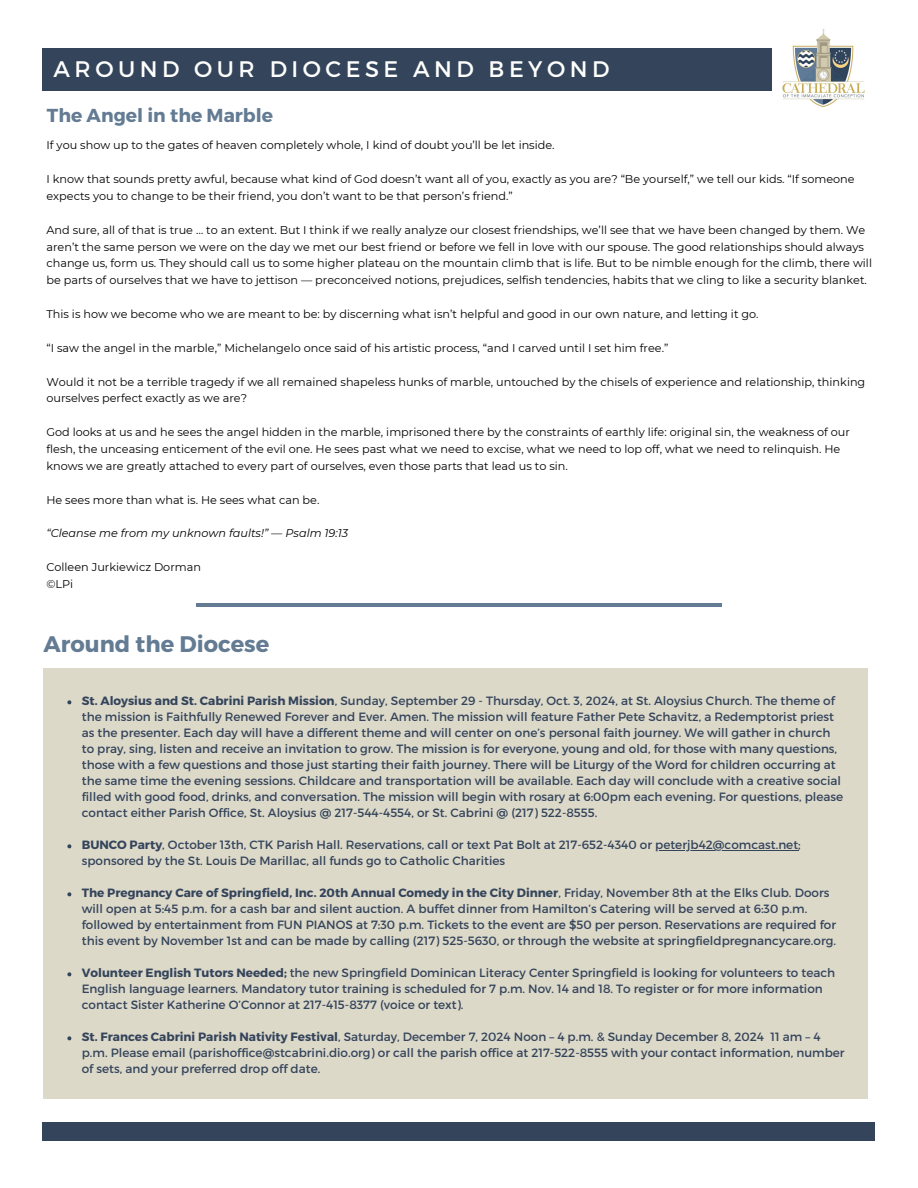
<style>
.page{position:relative;width:918px;height:1188px;background:#fff}
.page>*{position:absolute;margin:0;border:0;box-sizing:border-box;transform-origin:0 0}
.t1{font:22.5px "Montserrat";letter-spacing:.2em;color:#fefefd}
.t2{font:700 22.5px "Montserrat";color:#637b93}
.t3{font:700 18.75px "Montserrat";color:#637b93}
.t4{font:12px/16px "Montserrat";color:#33445b}
.t5{font:700 12px "Montserrat";color:#33445b}
.t6{font:11.25px/16.8px "Montserrat";color:#000}
.t7{font:italic 11.25px "Montserrat";color:#000}
.s1{font-weight:700}
.s2{font-weight:400}
</style>
<div class="page">
<img style="left:782px;top:28px;width:83px;height:79px">
<div style="left:43px;top:49px;width:729px;height:42px;background:#33445b"></div>
<div style="left:43px;top:1123px;width:832px;height:18px;background:#33445b"></div>
<div style="left:44px;top:668px;width:824px;height:431px;background:#ddd9c9"></div>
<svg style="left:67px;top:700px;width:4px;height:4px"></svg>
<svg style="left:67px;top:844px;width:4px;height:4px"></svg>
<hr style="left:655px;top:850px;width:143px;height:1px;background:#33445b">
<svg style="left:67px;top:892px;width:4px;height:4px"></svg>
<svg style="left:67px;top:972px;width:4px;height:4px"></svg>
<svg style="left:67px;top:1036px;width:4px;height:4px"></svg>
<hr style="left:196px;top:603px;width:526px;height:4px;background:#637b93">
<p class="t1" style="left:54px;top:54px;width:557px">AROUND OUR DIOCESE AND BEYOND</p>
<p class="t3" style="left:47px;top:103px;width:228px">The Angel in the Marble</p>
<p class="t6" style="left:46px;top:137px;width:510px">If you show up to the gates of heaven completely whole, I kind of doubt you’ll be let inside.</p>
<p class="t6" style="left:46px;top:171px;width:810px">I know that sounds pretty awful, because what kind of God doesn’t want all of you, exactly as you are? “Be yourself,” we tell our kids. “If someone expects you to change to be their friend, you don’t want to be that person’s friend.”</p>
<p class="t6" style="left:46px;top:221px;width:827px">And sure, all of that is true … to an extent. But I think if we really analyze our closest friendships, we’ll see that we have been changed by them. We aren’t the same person we were on the day we met our best friend or before we fell in love with our spouse. The good relationships should always change us, form us. They should call us to some higher plateau on the mountain climb that is life. But to be nimble enough for the climb, there will be parts of ourselves that we have to jettison — preconceived notions, prejudices, selfish tendencies, habits that we cling to like a security blanket.</p>
<p class="t6" style="left:46px;top:306px;width:714px">This is how we become who we are meant to be: by discerning what isn’t helpful and good in our own nature, and letting it go.</p>
<h2 class="t6" style="left:46px;top:339px;width:623px">“I saw the angel in the marble,” Michelangelo once said of his artistic process, “and I carved until I set him free.”</h2>
<p class="t6" style="left:46px;top:373px;width:820px">Would it not be a terrible tragedy if we all remained shapeless hunks of marble, untouched by the chisels of experience and relationship, thinking ourselves perfect exactly as we are?</p>
<p class="t6" style="left:46px;top:424px;width:805px">God looks at us and he sees the angel hidden in the marble, imprisoned there by the constraints of earthly life: original sin, the weakness of our flesh, the unceasing enticement of the evil one. He sees past what we need to excise, what we need to lop off, what we need to relinquish. He knows we are greatly attached to every part of ourselves, even those parts that lead us to sin.</p>
<p class="t6" style="left:46px;top:491px;width:275px">He sees more than what is. He sees what can be.</p>
<p class="t7" style="left:46px;top:527px;width:303px">“Cleanse me from my unknown faults!” — Psalm 19:13</p>
<p class="t6" style="left:46px;top:559px;width:156px">Colleen Jurkiewicz Dorman ©LPi</p>
<p class="t2" style="left:44px;top:629px;width:227px">Around the Diocese</p>
<h3 class="t4" style="left:82px;top:692px;width:763px"><span class="s1">St. Aloysius and St. Cabrini Parish Mission</span>, Sunday, September 29 - Thursday, Oct. 3, 2024, at St. Aloysius Church. The theme of the mission is Faithfully Renewed Forever and Ever. Amen. The mission will feature Father Pete Schavitz, a Redemptorist priest as the presenter. Each day will have a different theme and will center on one’s personal faith journey. We will gather in church to pray, sing, listen and receive an invitation to grow. The mission is for everyone, young and old, for those with many questions, those with a few questions and those just starting their faith journey. There will be Liturgy of the Word for children occurring at the same time the evening sessions. Childcare and transportation will be available. Each day will conclude with a creative social filled with good food, drinks, and conversation. The mission will begin with rosary at 6:00pm each evening. For questions, please contact either Parish Office, St. Aloysius @ 217-544-4554, or St. Cabrini @ (217) 522-8555.</h3>
<p class="t4" style="left:82px;top:836px;width:721px"><span class="s1">BUNCO Party</span>, October 13th, CTK Parish Hall. Reservations, call or text Pat Bolt at 217-652-4340 or peterjb42@comcast.net;</p>
<p class="t4" style="left:82px;top:852px;width:425px">sponsored by the St. Louis De Marillac, all funds go to Catholic Charities</p>
<p class="t5" style="left:82px;top:885px;width:749px">The Pregnancy Care of Springfield, Inc. 20th Annual Comedy in the City Dinner<span class="s2">, Friday, November 8th at the Elks Club. Doors</span></p>
<p class="t4" style="left:82px;top:900px;width:756px">will open at 5:45 p.m. for a cash bar and silent auction. A buffet dinner from Hamilton’s Catering will be served at 6:30 p.m. followed by entertainment from FUN PIANOS at 7:30 p.m. Tickets to the event are $50 per person. Reservations are required for this event by November 1st and can be made by calling (217) 525-5630, or through the website at springfieldpregnancycare.org.</p>
<p class="t4" style="left:82px;top:964px;width:755px"><span class="s1">Volunteer English Tutors Needed;</span> the new Springfield Dominican Literacy Center Springfield is looking for volunteers to teach</p>
<p class="t4" style="left:82px;top:980px;width:743px">English language learners. Mandatory tutor training is scheduled for 7 p.m. Nov. 14 and 18. To register or for more information contact Sister Katherine O’Connor at 217-415-8377 (voice or text).</p>
<p class="t4" style="left:82px;top:1028px;width:684px"><span class="s1">St. Frances Cabrini Parish Nativity Festival</span>, Saturday, December 7, 2024 Noon – 4 p.m. &amp; Sunday December 8, 2024</p>
<p class="t4" style="left:82px;top:1028px;width:764px;text-indent:689px">11am–4 p.m. Please email (parishoffice@stcabrini.dio.org) or call the parish office at 217-522-8555 with your contact information, number of sets, and your preferred drop off date.</p>
</div>
